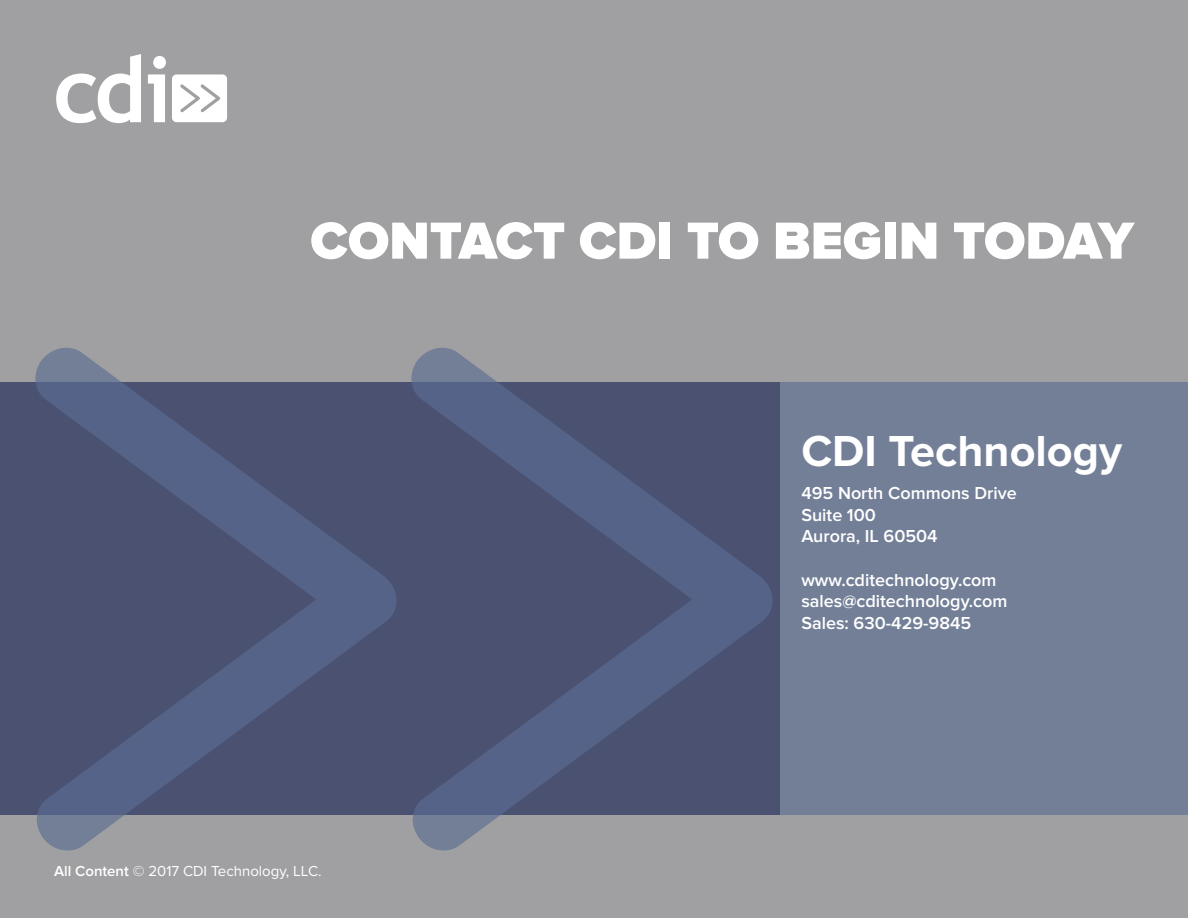
<style>
.page{position:relative;width:1188px;height:918px;background:#a09fa1}
.page>*{position:absolute;margin:0;border:0;box-sizing:border-box;transform-origin:0 0}
.t1{font:900 54px "Proxima Nova";color:#fff}
.t2{font:700 45px "Proxima Nova";color:#fff}
.t3{font:600 18px/21.6px "Proxima Nova";color:#fff}
.t4{font:15px "Proxima Nova";color:#fff}
.s1{font-weight:600}
</style>
<div class="page">
<svg style="left:56px;top:54px;width:85px;height:69px"></svg>
<svg style="left:148px;top:56px;width:18px;height:66px"></svg>
<svg style="left:172px;top:74px;width:55px;height:48px;background:#f3f3f3"></svg>
<div style="left:780px;top:382px;width:408px;height:433px;background:#727f97"></div>
<div style="left:0;top:382px;width:780px;height:433px;background:#4b5171"></div>
<svg style="left:35px;top:348px;width:362px;height:503px"></svg>
<svg style="left:411px;top:348px;width:361px;height:503px"></svg>
<h1 class="t1" style="left:310px;top:218px;width:825px">CONTACT CDI TO BEGIN TODAY</h1>
<p class="t4" style="left:54px;top:865px;width:269px"><span class="s1">All Content</span> © 2017 CDI Technology, LLC.</p>
<h2 class="t2" style="left:801px;top:433px;width:322px">CDI Technology</h2>
<p class="t3" style="left:801px;top:483px;width:217px">495 North Commons Drive<br>Suite 100<br>Aurora, IL 60504</p>
<p class="t3" style="left:801px;top:570px;width:208px">www.cditechnology.com sales@cditechnology.com<br>Sales: 630-429-9845</p>
</div>
